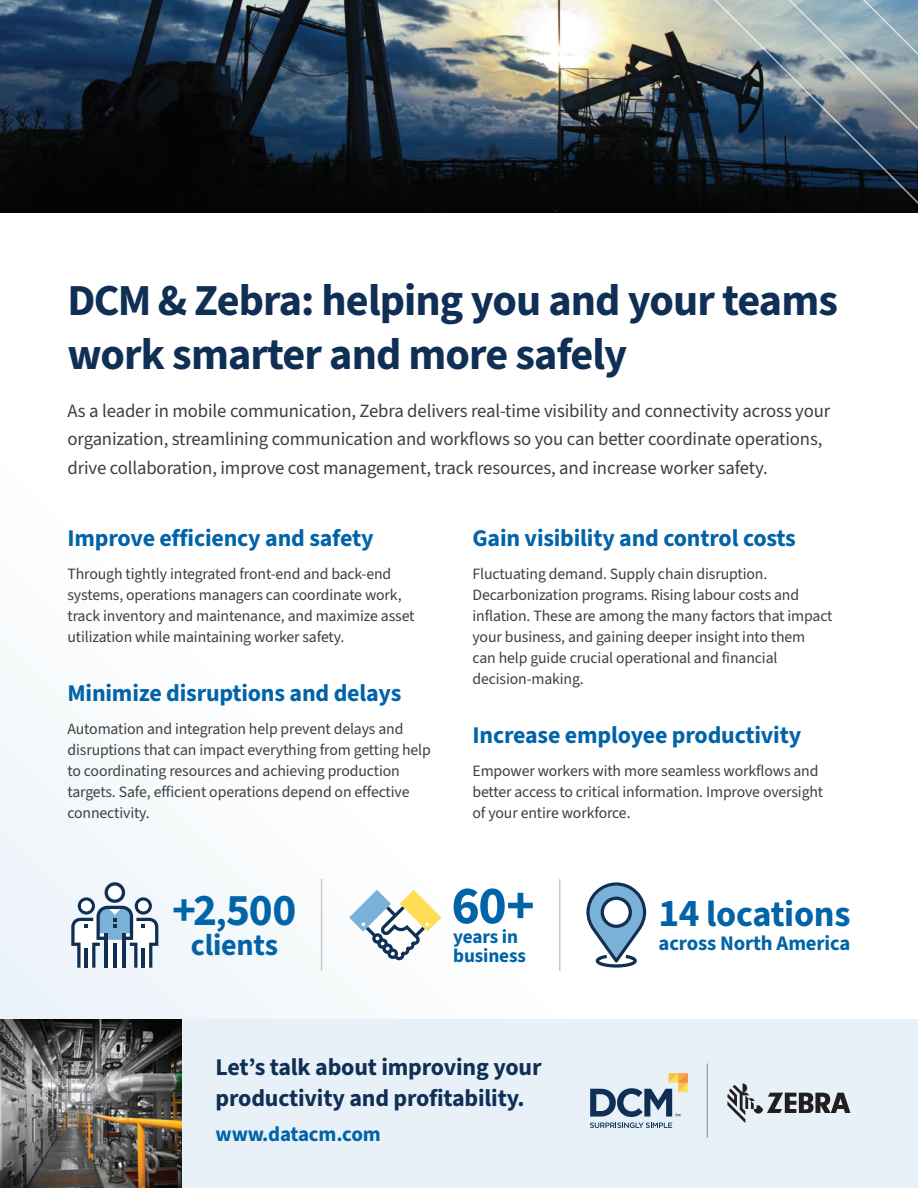
<style>
.page{position:relative;width:918px;height:1188px;background:#fff}
.page>*{position:absolute;margin:0;border:0;box-sizing:border-box;transform-origin:0 0}
.t1{font:700 53.7px "Source Sans 3";color:#0163a8}
.t2{font:700 45.3px "Source Sans 3";color:#0163a8}
.t3{font:700 44.25px/54px "Source Sans 3";letter-spacing:-.02em;color:#102f55}
.t4{font:700 36.3px "Source Sans 3";letter-spacing:-.01em;color:#0163a8}
.t5{font:700 30.15px "Source Sans 3";letter-spacing:-.01em;color:#0163a8}
.t6{font:700 24px "Source Sans 3";letter-spacing:-.01em;color:#0163a8}
.t7{font:700 24px/31.5px "Source Sans 3";letter-spacing:-.01em;color:#102f55}
.t8{font:700 21px "Source Sans 3";letter-spacing:-.01em;color:#0163a8}
.t9{font:700 20.7px "Source Sans 3";letter-spacing:-.01em;color:#0163a8}
.t10{font:700 19.2px/19.2px "Source Sans 3";letter-spacing:-.01em;color:#0163a8}
.t11{font:18.75px/28.5px "Source Sans 3";letter-spacing:-.01em;color:#3e3e3f}
.t12{font:15.75px/21px "Source Sans 3";letter-spacing:-.01em;color:#3e3e3f}
.s1{font-size:36px}
.s2{font-size:39.3px}
</style>
<div class="page">
<img style="left:0;top:0;width:636px;height:213px">
<svg style="left:636px;top:0;width:282px;height:213px;background:#525f67"></svg>
<div style="left:0;top:1020px;width:918px;height:168px;background:#e8f1f8"></div>
<hr style="left:321px;top:879px;width:1px;height:92px;background:#c1c5c6">
<hr style="left:559px;top:879px;width:1px;height:92px;background:#c1c5c6">
<svg style="left:71px;top:882px;width:87px;height:86px"></svg>
<div style="left:81px;top:901px;width:11px;height:10px;background:#fff;border-radius:50%"></div>
<div style="left:138px;top:901px;width:11px;height:10px;background:#fff;border-radius:50%"></div>
<svg style="left:349px;top:890px;width:93px;height:70px"></svg>
<svg style="left:586px;top:882px;width:60px;height:86px"></svg>
<svg style="left:727px;top:1083px;width:123px;height:40px"></svg>
<svg style="left:590px;top:1123px;width:82px;height:5px"></svg>
<svg style="left:590px;top:1073px;width:98px;height:44px"></svg>
<hr style="left:707px;top:1064px;width:1px;height:74px;background:#898a8e">
<img style="left:0;top:1020px;width:182px;height:168px">
<h3 class="t3" style="left:68px;top:273px;width:772px">DCM &amp; Zebra: helping you and your teams work smarter and more safely</h3>
<p class="t11" style="left:68px;top:396px;width:764px">As a leader in mobile communication, Zebra delivers real-time visibility and connectivity across your organization, streamlining communication and workflows so you can better coordinate operations, drive collaboration, improve cost management, track resources, and increase worker safety.</p>
<h3 class="t6" style="left:68px;top:523px;width:308px">Improve efficiency and safety</h3>
<p class="t12" style="left:68px;top:564px;width:349px">Through tightly integrated front-end and back-end systems, operations managers can coordinate work, track inventory and maintenance, and maximize asset utilization while maintaining worker safety.</p>
<h3 class="t6" style="left:68px;top:677px;width:336px">Minimize disruptions and delays</h3>
<p class="t12" style="left:68px;top:718px;width:365px">Automation and integration help prevent delays and disruptions that can impact everything from getting help to coordinating resources and achieving production targets. Safe, efficient operations depend on effective connectivity.</p>
<h3 class="t6" style="left:472px;top:523px;width:325px">Gain visibility and control costs</h3>
<p class="t12" style="left:472px;top:564px;width:362px">Fluctuating demand. Supply chain disruption.<br>Decarbonization programs. Rising labour costs and inflation. These are among the many factors that impact your business, and gaining deeper insight into them<br>can help guide crucial operational and financial decision-making.</p>
<h3 class="t6" style="left:472px;top:719px;width:330px">Increase employee productivity</h3>
<p class="t12" style="left:472px;top:760px;width:352px">Empower workers with more seamless workflows and better access to critical information. Improve oversight of your entire workforce.</p>
<h2 class="t2" style="left:172px;top:880px;width:126px">+2<span class="s1">,</span>500</h2>
<h3 class="t5" style="left:191px;top:925px;width:89px">clients</h3>
<h1 class="t1" style="left:451px;top:870px;width:85px">60+</h1>
<p class="t10" style="left:453px;top:927px;width:74px">years in business</p>
<h3 class="t4" style="left:658px;top:890px;width:194px"><span class="s2">14</span> locations</h3>
<h3 class="t9" style="left:659px;top:929px;width:193px">across North America</h3>
<h3 class="t7" style="left:216px;top:1051px;width:328px">Let’s talk about improving your productivity and profitability.</h3>
<h3 class="t8" style="left:216px;top:1121px;width:167px">www.datacm.com</h3>
</div>
